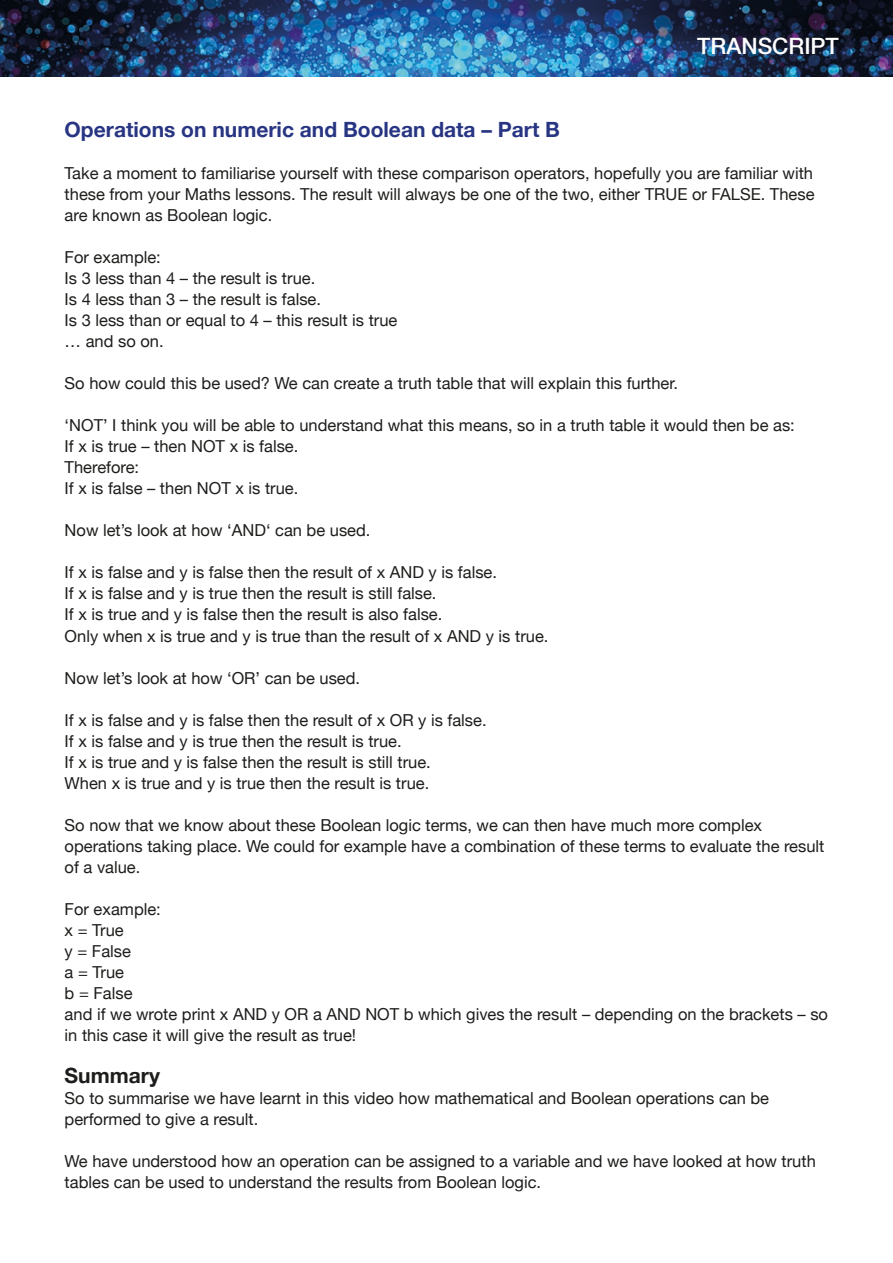
<style>
.page{position:relative;width:893px;height:1263px;background:#fff}
.page>*{position:absolute;margin:0;border:0;box-sizing:border-box;transform-origin:0 0}
.t1{font:500 22.5px "Helvetica Neue";color:#fff}
.t2{font:700 21px "Helvetica Neue";color:#283583}
.t3{font:700 21px "Helvetica Neue";color:#1d1d1b}
.t4{font:16.5px/21px "Helvetica Neue";color:#1d1d1b}
</style>
<div class="page">
<img style="left:0;top:0;width:892px;height:77px">
<h1 class="t1" style="left:697px;top:28px;width:143px">TRANSCRIPT</h1>
<p class="t2" style="left:65px;top:113px;width:497px">Operations on numeric and Boolean data – Part B</p>
<p class="t4" style="left:65px;top:164px;width:751px;text-align:justify">Take a moment to familiarise yourself with these comparison operators, hopefully you are familiar with these from your Maths lessons. The result will always be one of the two, either TRUE or FALSE. These are known as Boolean logic.</p>
<p class="t4" style="left:65px;top:248px;width:334px">For example:<br>Is 3 less than 4 – the result is true.<br>Is 4 less than 3 – the result is false.<br>Is 3 less than or equal to 4 – this result is true … and so on.</p>
<p class="t4" style="left:65px;top:374px;width:615px">So how could this be used? We can create a truth table that will explain this further.</p>
<p class="t4" style="left:65px;top:416px;width:732px">‘NOT’ I think you will be able to understand what this means, so in a truth table it would then be as:<br>If x is true – then NOT x is false.<br>Therefore:<br>If x is false – then NOT x is true.</p>
<p class="t4" style="left:65px;top:521px;width:307px">Now let’s look at how ‘AND‘ can be used.</p>
<p class="t4" style="left:65px;top:563px;width:485px">If x is false and y is false then the result of x AND y is false.<br>If x is false and y is true then the result is still false.<br>If x is true and y is false then the result is also false.<br>Only when x is true and y is true than the result of x AND y is true.</p>
<p class="t4" style="left:65px;top:668px;width:297px">Now let’s look at how ‘OR’ can be used.</p>
<p class="t4" style="left:65px;top:710px;width:424px">If x is false and y is false then the result of x OR y is false.<br>If x is false and y is true then the result is true.<br>If x is true and y is false then the result is still true.<br>When x is true and y is true then the result is true.</p>
<p class="t4" style="left:65px;top:815px;width:761px">So now that we know about these Boolean logic terms, we can then have much more complex operations taking place. We could for example have a combination of these terms to evaluate the result of a value.</p>
<p class="t4" style="left:65px;top:899px;width:765px">For example:<br>x = True<br>y = False<br>a = True<br>b = False<br>and if we wrote print x AND y OR a AND NOT b which gives the result – depending on the brackets – so in this case it will give the result as true!</p>
<p class="t3" style="left:65px;top:1058px;width:97px">Summary</p>
<p class="t4" style="left:65px;top:1088px;width:706px">So to summarise we have learnt in this video how mathematical and Boolean operations can be performed to give a result.</p>
<p class="t4" style="left:65px;top:1151px;width:753px">We have understood how an operation can be assigned to a variable and we have looked at how truth tables can be used to understand the results from Boolean logic.</p>
</div>
